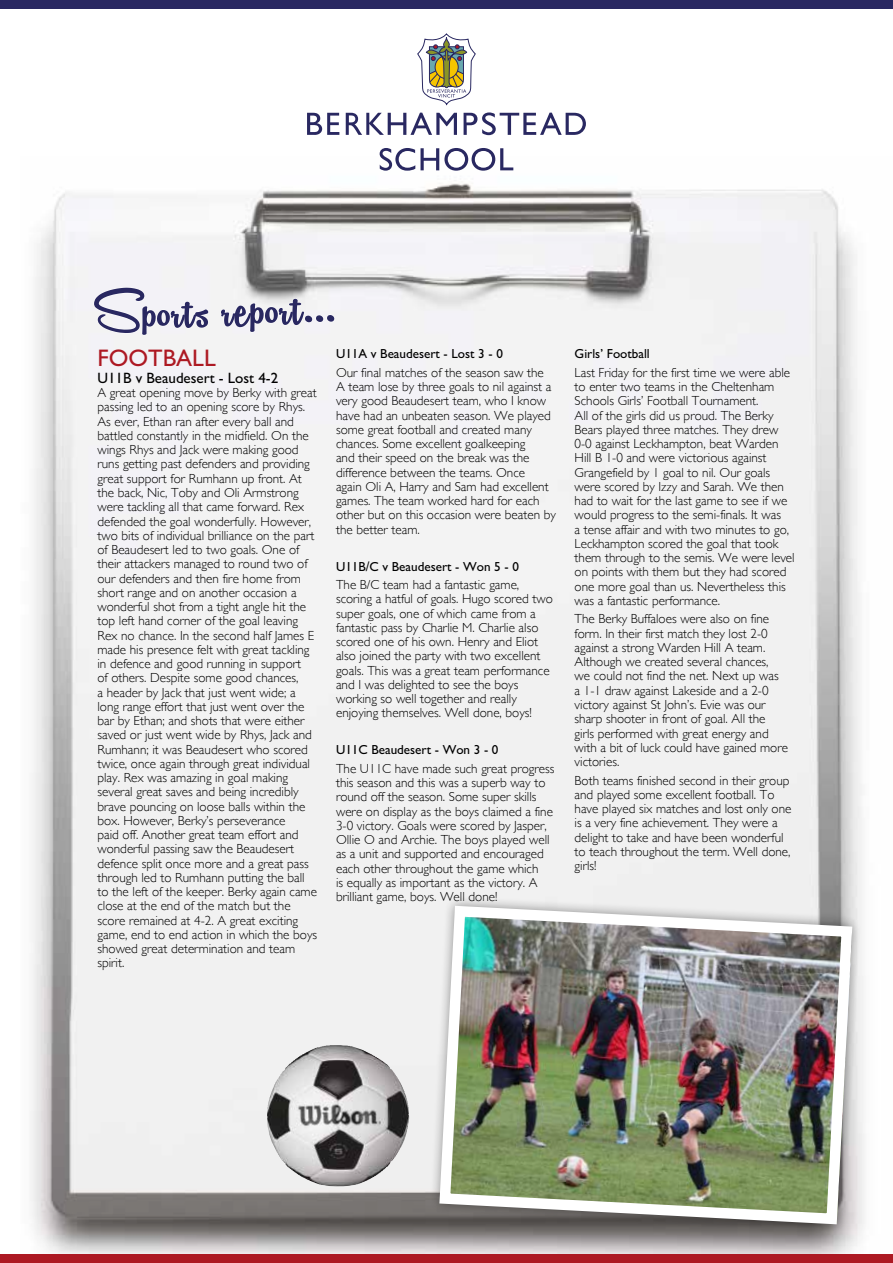
<style>
.page{position:relative;width:893px;height:1263px;background:#fff}
.page>*{position:absolute;margin:0;border:0;box-sizing:border-box;transform-origin:0 0}
.t1{font:63.45px "Remachine Script Personal Use Only";color:#292861}
.t2{font:24px "M Gill Sans";color:#ad1923}
.t3{font:15px "M Gill Sans";color:#000}
.t4{font:300 13.2px/14.2px "Gill Sans";color:#000}
.t5{font:13.2px "M Gill Sans";color:#000}
</style>
<div class="page">
<img style="left:30px;top:156px;width:835px;height:1098px">
<svg style="left:93px;top:287px;width:116px;height:49px"></svg>
<svg style="left:220px;top:298px;width:115px;height:35px"></svg>
<div style="left:0;top:0;width:893px;height:9px;background:#292861"></div>
<div style="left:0;top:1254px;width:893px;height:9px;background:#ad1923"></div>
<svg style="left:380px;top:148px;width:35px;height:23px"></svg>
<svg style="left:421px;top:148px;width:18px;height:22px"></svg>
<svg style="left:444px;top:148px;width:24px;height:23px"></svg>
<div style="left:448px;top:151px;width:17px;height:17px;background:#fff;border-radius:50%"></div>
<svg style="left:472px;top:148px;width:23px;height:23px"></svg>
<div style="left:475px;top:151px;width:17px;height:17px;background:#fff;border-radius:50%"></div>
<svg style="left:500px;top:148px;width:13px;height:22px"></svg>
<svg style="left:307px;top:113px;width:32px;height:22px"></svg>
<svg style="left:346px;top:113px;width:111px;height:22px"></svg>
<svg style="left:464px;top:112px;width:122px;height:23px"></svg>
<svg style="left:417px;top:34px;width:59px;height:72px"></svg>
<svg style="left:428px;top:894px;width:436px;height:342px;fill:#efefef"></svg>
<img style="left:434px;top:900px;width:424px;height:330px">
<img style="left:267px;top:1045px;width:93px;height:141px">
<h1 class="t1" style="left:92px;top:277px;width:244px;rotate:-2deg">Sports report...</h1>
<h2 class="t2" style="left:97px;top:345px;width:120px">FOOTBALL</h2>
<p class="t3" style="left:97px;top:370px;width:182px">U11B v Beaudesert - Lost 4-2</p>
<p class="t4" style="left:97px;top:386px;width:221px">A great opening move by Berky with great passing led to an opening score by Rhys.<br>As ever, Ethan ran after every ball and battled constantly in the midfield. On the wings Rhys and Jack were making good runs getting past defenders and providing great support for Rumhann up front. At the back, Nic, Toby and Oli Armstrong were tackling all that came forward. Rex defended the goal wonderfully. However, two bits of individual brilliance on the part of Beaudesert led to two goals. One of their attackers managed to round two of our defenders and then fire home from short range and on another occasion a wonderful shot from a tight angle hit the top left hand corner of the goal leaving Rex no chance. In the second half James E made his presence felt with great tackling in defence and good running in support<br>of others. Despite some good chances,<br>a header by Jack that just went wide; a long range effort that just went over the bar by Ethan; and shots that were either saved or just went wide by Rhys, Jack and Rumhann; it was Beaudesert who scored twice, once again through great individual play. Rex was amazing in goal making several great saves and being incredibly brave pouncing on loose balls within the box. However, Berky’s perseverance<br>paid off. Another great team effort and wonderful passing saw the Beaudesert defence split once more and a great pass through led to Rumhann putting the ball to the left of the keeper. Berky again came close at the end of the match but the score remained at 4-2. A great exciting game, end to end action in which the boys showed great determination and team spirit.</p>
<p class="t5" style="left:336px;top:347px;width:168px">U11A v Beaudesert - Lost 3 - 0</p>
<p class="t4" style="left:336px;top:365px;width:221px">Our final matches of the season saw the<br>A team lose by three goals to nil against a very good Beaudesert team, who I know have had an unbeaten season. We played some great football and created many chances. Some excellent goalkeeping<br>and their speed on the break was the difference between the teams. Once<br>again Oli A, Harry and Sam had excellent games. The team worked hard for each other but on this occasion were beaten by the better team.</p>
<p class="t5" style="left:336px;top:559px;width:184px">U11B/C v Beaudesert - Won 5 - 0</p>
<p class="t4" style="left:336px;top:578px;width:218px">The B/C team had a fantastic game, scoring a hatful of goals. Hugo scored two super goals, one of which came from a fantastic pass by Charlie M. Charlie also scored one of his own. Henry and Eliot also joined the party with two excellent goals. This was a great team performance and I was delighted to see the boys working so well together and really enjoying themselves. Well done, boys!</p>
<p class="t5" style="left:336px;top:743px;width:164px">U11C Beaudesert - Won 3 - 0</p>
<p class="t4" style="left:336px;top:761px;width:220px">The U11C have made such great progress this season and this was a superb way to round off the season. Some super skills were on display as the boys claimed a fine 3-0 victory. Goals were scored by Jasper, Ollie O and Archie. The boys played well as a unit and supported and encouraged each other throughout the game which<br>is equally as important as the victory. A brilliant game, boys. Well done!</p>
<p class="t5" style="left:575px;top:347px;width:77px">Girls’ Football</p>
<p class="t4" style="left:575px;top:365px;width:222px">Last Friday for the first time we were able to enter two teams in the Cheltenham Schools Girls’ Football Tournament.<br>All of the girls did us proud. The Berky Bears played three matches. They drew 0-0 against Leckhampton, beat Warden Hill B 1-0 and were victorious against Grangefield by 1 goal to nil. Our goals were scored by Izzy and Sarah. We then had to wait for the last game to see if we would progress to the semi-finals. It was<br>a tense affair and with two minutes to go, Leckhampton scored the goal that took them through to the semis. We were level on points with them but they had scored one more goal than us. Nevertheless this was a fantastic performance.</p>
<p class="t4" style="left:575px;top:612px;width:215px">The Berky Buffaloes were also on fine form. In their first match they lost 2-0 against a strong Warden Hill A team.<br>Although we created several chances,<br>we could not find the net. Next up was<br>a 1-1 draw against Lakeside and a 2-0 victory against St John’s. Evie was our sharp shooter in front of goal. All the girls performed with great energy and with a bit of luck could have gained more victories.</p>
<p class="t4" style="left:575px;top:773px;width:218px">Both teams finished second in their group and played some excellent football. To have played six matches and lost only one is a very fine achievement. They were a delight to take and have been wonderful to teach throughout the term. Well done, girls!</p>
</div>
